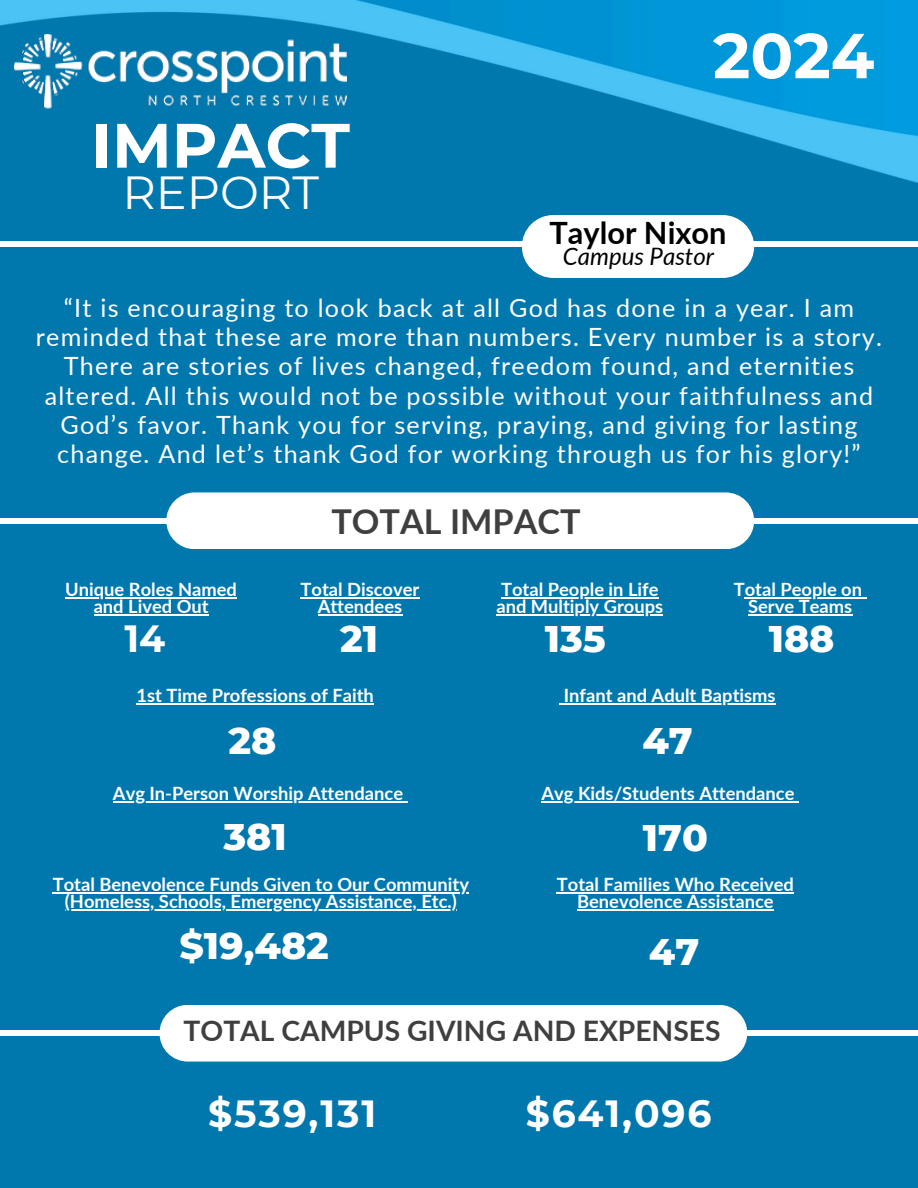
<style>
.page{position:relative;width:918px;height:1188px;background:#0078ae}
.page>*{position:absolute;margin:0;border:0;box-sizing:border-box;transform-origin:0 0}
.t1{font:700 63.3px "Montserrat";color:#fff}
.t2{font:700 62.55px "Montserrat";color:#fff}
.t3{font:46.35px "Montserrat";color:#fff}
.t4{font:800 37.8px "Montserrat";color:#fff}
.t5{font:700 37.8px "Montserrat";letter-spacing:.05em;color:#fff}
.t6{font:700 34.2px "Lato";color:#3f3f3f}
.t7{font:700 30.75px "Lato";color:#000}
.t8{font:700 28.2px "Lato";color:#3f3f3f}
.t9{font:25.05px/29.2px "Lato";letter-spacing:.05em;color:#fff;text-align:center}
.t10{font:italic 24px "Lato";color:#000}
.t11{font:700 18.3px/16.8px "Lato";color:#fff;text-align:center}
</style>
<div class="page">
<div style="left:0;top:518px;width:918px;height:5px;background:#fff"></div>
<div style="left:166px;top:492px;width:588px;height:57px;background:#fff;border-radius:28px"></div>
<div style="left:0;top:1031px;width:918px;height:5px;background:#fff"></div>
<div style="left:159px;top:1005px;width:588px;height:57px;background:#fff;border-radius:28px"></div>
<div style="left:522px;top:215px;width:232px;height:63px;background:#fff;border-radius:31px"></div>
<img style="left:0;top:0;width:918px;height:248px">
<img style="left:14px;top:34px;width:332px;height:77px">
<hr style="left:65px;top:597px;width:172px;height:2px;background:#fff">
<hr style="left:94px;top:614px;width:115px;height:1px;background:#fff">
<hr style="left:136px;top:703px;width:238px;height:1px;background:#fff">
<hr style="left:564px;top:703px;width:212px;height:1px;background:#fff">
<hr style="left:113px;top:801px;width:290px;height:1px;background:#fff">
<hr style="left:541px;top:801px;width:254px;height:1px;background:#fff">
<hr style="left:300px;top:597px;width:120px;height:2px;background:#fff">
<hr style="left:318px;top:614px;width:84px;height:1px;background:#fff">
<hr style="left:501px;top:597px;width:158px;height:2px;background:#fff">
<hr style="left:496px;top:614px;width:167px;height:1px;background:#fff">
<hr style="left:745px;top:597px;width:117px;height:2px;background:#fff">
<hr style="left:748px;top:614px;width:104px;height:1px;background:#fff">
<hr style="left:53px;top:892px;width:416px;height:1px;background:#fff">
<hr style="left:65px;top:909px;width:392px;height:1px;background:#fff">
<hr style="left:557px;top:892px;width:237px;height:1px;background:#fff">
<hr style="left:577px;top:909px;width:197px;height:1px;background:#fff">
<p class="t2" style="left:92px;top:107px;width:260px">IMPACT</p>
<p class="t3" style="left:122px;top:164px;width:198px">REPORT</p>
<h1 class="t1" style="left:713px;top:17px;width:163px">2024</h1>
<h4 class="t7" style="left:549px;top:214px;width:179px">Taylor Nixon</h4>
<p class="t10" style="left:563px;top:242px;width:153px">Campus Pastor</p>
<p class="t9" style="left:36px;top:293px;width:848px">“It is encouraging to look back at all God has done in a year. I am reminded that these are more than numbers. Every number is a story.<br>There are stories of lives changed, freedom found, and eternities altered. All this would not be possible without your faithfulness and God’s favor. Thank you for serving, praying, and giving for lasting change. And let’s thank God for working through us for his glory!”</p>
<p class="t11" style="left:65px;top:581px;width:173px">Unique Roles Named and Lived Out</p>
<h6 class="t5" style="left:124px;top:615px;width:42px">14</h6>
<h2 class="t6" style="left:331px;top:500px;width:251px">TOTAL IMPACT</h2>
<p class="t11" style="left:300px;top:581px;width:121px">Total Discover<br>Attendees</p>
<p class="t11" style="left:501px;top:581px;width:159px">Total People in Life</p>
<p class="t11" style="left:496px;top:598px;width:168px">and Multiply Groups</p>
<h4 class="t4" style="left:340px;top:615px;width:39px">21</h4>
<p class="t4" style="left:545px;top:615px;width:63px">135</p>
<p class="t11" style="left:734px;top:581px;width:130px">Total People on</p>
<h4 class="t11" style="left:748px;top:598px;width:106px">Serve Teams</h4>
<p class="t4" style="left:769px;top:615px;width:67px">188</p>
<h3 class="t11" style="left:136px;top:687px;width:239px">1st Time Professions of Faith</h3>
<p class="t11" style="left:564px;top:687px;width:213px">Infant and Adult Baptisms</p>
<p class="t4" style="left:642px;top:718px;width:52px">47</p>
<p class="t4" style="left:229px;top:718px;width:49px">28</p>
<p class="t11" style="left:113px;top:784px;width:292px">Avg In-Person Worship Attendance</p>
<h4 class="t11" style="left:541px;top:784px;width:255px">Avg Kids/Students Attendance</h4>
<p class="t4" style="left:224px;top:813px;width:65px">381</p>
<p class="t4" style="left:643px;top:814px;width:67px">170</p>
<p class="t11" style="left:53px;top:875px;width:418px">Total Benevolence Funds Given to Our Community</p>
<h4 class="t11" style="left:65px;top:892px;width:393px">(Homeless, Schools, Emergency Assistance, Etc.)</h4>
<p class="t4" style="left:180px;top:922px;width:151px">$19,482</p>
<h5 class="t11" style="left:557px;top:875px;width:239px">Total Families Who Received</h5>
<h4 class="t11" style="left:577px;top:892px;width:198px">Benevolence Assistance</h4>
<h4 class="t4" style="left:649px;top:928px;width:52px">47</h4>
<p class="t8" style="left:184px;top:1013px;width:538px">TOTAL CAMPUS GIVING AND EXPENSES</p>
<p class="t5" style="left:208px;top:1090px;width:170px">$539,131</p>
<p class="t5" style="left:526px;top:1090px;width:187px">$641,096</p>
</div>
